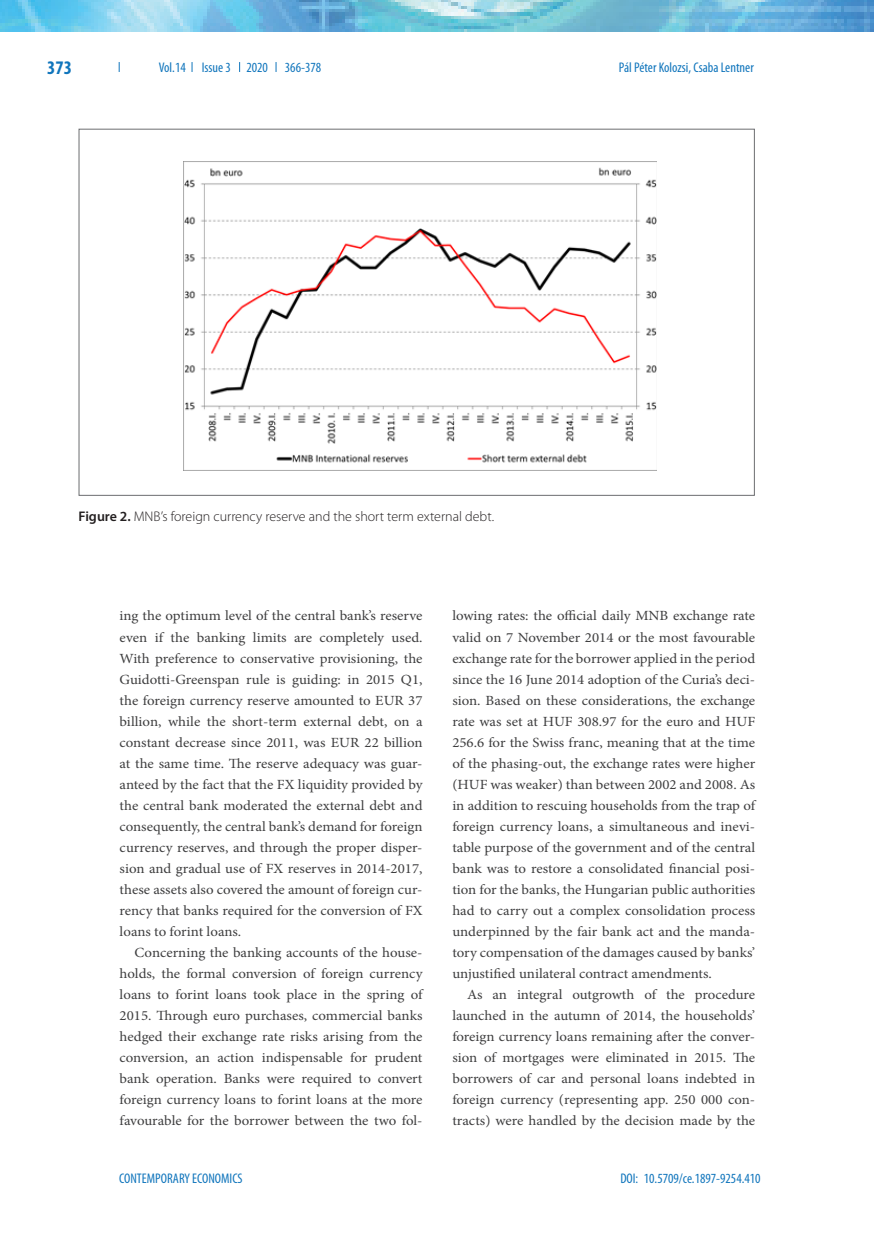
<style>
.page{position:relative;width:874px;height:1241px;background:#fff}
.page>*{position:absolute;margin:0;border:0;box-sizing:border-box;transform-origin:0 0}
.t1{font:700 condensed 19.25px "Myriad Pro";color:#1075bc}
.Paragraph{font:14px/21px "Minion Pro";color:#3e3e3f;text-align:justify;scale:1.06 1}
.t2{font:condensed 14px "Myriad Pro";color:#1075bc}
.Table_Caption{font:300 14px "Myriad Pro";color:#231f20}
.s1{font-weight:600}
</style>
<div class="page">
<img style="left:0;top:0;width:873px;height:31px">
<img style="left:183px;top:161px;width:473px;height:309px">
<h1 class="t1" style="left:47px;top:55px;width:26px">373</h1>
<p class="t2" style="left:618px;top:59px;width:136px">Pál Péter Kolozsi, Csaba Lentner</p>
<p class="t2" style="left:159px;top:59px;width:164px">Vol. 14 Issue3 2020 366-378</p>
<p class="Table_Caption" style="left:78px;top:508px;width:417px"><span class="s1">Figure 2.</span> MNB’s foreign currency reserve and the short term external debt.</p>
<p class="Paragraph" style="left:119px;top:605px;width:287px">ing the optimum level of the central bank’s reserve even if the banking limits are completely used.<br>With preference to conservative provisioning, the Guidotti-Greenspan rule is guiding: in 2015 Q1, the foreign currency reserve amounted to EUR 37 billion, while the short-term external debt, on a constant decrease since 2011, was EUR 22 billion at the same time. The reserve adequacy was guar&shy;anteed by the fact that the FX liquidity provided by the central bank moderated the external debt and consequently, the central bank’s demand for foreign currency reserves, and through the proper disper&shy;sion and gradual use of FX reserves in 2014-2017, these assets also covered the amount of foreign cur&shy;rency that banks required for the conversion of FX loans to forint loans.</p>
<p class="Paragraph" style="left:119px;top:941px;width:287px;text-indent:15px">Concerning the banking accounts of the house&shy;holds, the formal conversion of foreign currency loans to forint loans took place in the spring of 2015. Through euro purchases, commercial banks hedged their exchange rate risks arising from the conversion, an action indispensable for prudent bank operation. Banks were required to convert foreign currency loans to forint loans at the more favourable for the borrower between the two fol-</p>
<p class="Paragraph" style="left:452px;top:605px;width:287px">lowing rates: the official daily MNB exchange rate valid on 7 November 2014 or the most favourable exchange rate for the borrower applied in the period since the 16 June 2014 adoption of the Curia’s deci&shy;sion. Based on these considerations, the exchange rate was set at HUF 308.97 for the euro and HUF 256.6 for the Swiss franc, meaning that at the time of the phasing-out, the exchange rates were higher (HUF was weaker) than between 2002 and 2008. As in addition to rescuing households from the trap of foreign currency loans, a simultaneous and inevi&shy;table purpose of the government and of the central bank was to restore a consolidated financial posi&shy;tion for the banks, the Hungarian public authorities had to carry out a complex consolidation process underpinned by the fair bank act and the manda&shy;tory compensation of the damages caused by banks’ unjustified unilateral contract amendments.</p>
<p class="Paragraph" style="left:452px;top:983px;width:287px;text-indent:15px">As an integral outgrowth of the procedure launched in the autumn of 2014, the households’ foreign currency loans remaining after the conver&shy;sion of mortgages were eliminated in 2015. The borrowers of car and personal loans indebted in foreign currency (representing app. 250 000 con&shy;tracts) were handled by the decision made by the</p>
<p class="t2" style="left:119px;top:1169px;width:125px">CONTEMPORARY ECONOMICS</p>
<p class="t2" style="left:620px;top:1169px;width:142px">DOI: 10.5709/ce.1897-9254.410</p>
</div>
